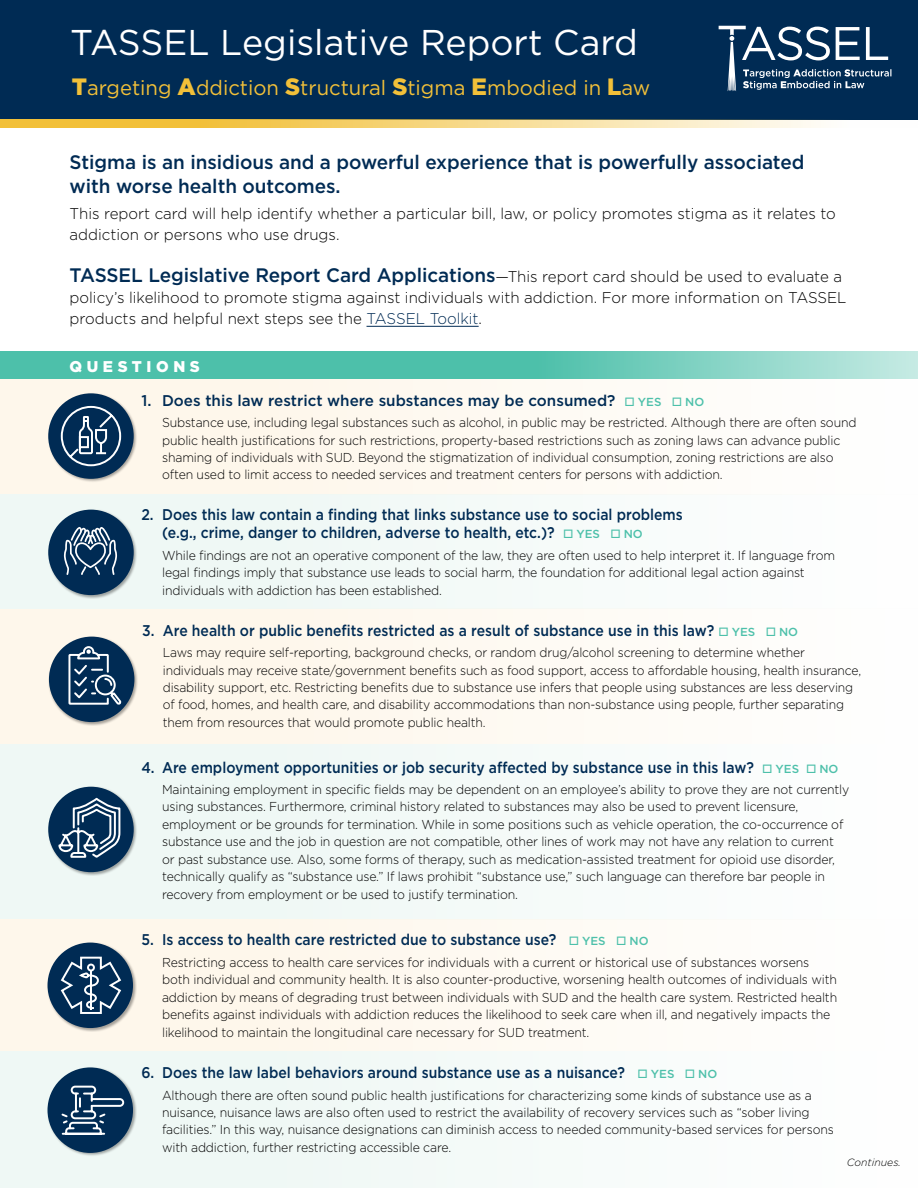
<style>
.page{position:relative;width:918px;height:1188px;background:#fff}
.page>*{position:absolute;margin:0;border:0;box-sizing:border-box;transform-origin:0 0}
.t1{font:35.85px "Gotham";color:#fff}
.t2{font:20.7px "Gotham";color:#f2c039}
.t3{font:500 19.5px/24px "Gotham";letter-spacing:-.005em;color:#002b54}
.t4{font:300 15.6px/21.1px "Gotham";color:#000}
.t5{font:900 15.6px "Gotham";letter-spacing:.3em;color:#fff}
.t6{font:500 15.45px/18.1px "Gotham";color:#002b54;scale:.9 1}
.t7{font:500 15.45px "Gotham";color:#002b54}
.t8{font:300 12.9px/17.4px "Gotham";letter-spacing:-.01em;color:#000;scale:.95 1}
.t9{font:300 12.9px/17.4px "Gotham";letter-spacing:-.01em;color:#000;scale:.94 1}
.t10{font:italic 300 10.5px "Gotham";color:#000}
.s1{font-weight:900;font-size:23.55px}
.s2{font-weight:300;font-size:15.6px;color:#000}
.s3{color:#002b54}
.s4{color:#4dc0aa}
.s5{font-size:11.7px;color:#4dc0aa}
</style>
<div class="page">
<hr style="left:367px;top:326px;width:112px;height:1px;background:#002b54">
<svg style="left:0;top:351px;width:918px;height:28px;background:#65c8b5"></svg>
<div style="left:0;top:379px;width:918px;height:116px;background:#fef9f2"></div>
<div style="left:47px;top:392px;width:91px;height:91px;background:#000;opacity:.35"></div>
<div style="left:48px;top:393px;width:86px;height:86px;background:#002b54;border-radius:50%"></div>
<svg style="left:60px;top:405px;width:62px;height:62px"></svg>
<div style="left:0;top:609px;width:918px;height:135px;background:#fef9f2"></div>
<div style="left:48px;top:636px;width:90px;height:90px;background:#000;opacity:.35"></div>
<div style="left:49px;top:637px;width:85px;height:85px;background:#002b54;border-radius:50%"></div>
<svg style="left:68px;top:645px;width:55px;height:60px"></svg>
<div style="left:0;top:495px;width:918px;height:114px;background:#eff8f5"></div>
<div style="left:47px;top:509px;width:91px;height:90px;background:#000;opacity:.35"></div>
<div style="left:48px;top:510px;width:86px;height:85px;background:#002b54;border-radius:50%"></div>
<svg style="left:64px;top:527px;width:53px;height:48px"></svg>
<div style="left:0;top:744px;width:918px;height:175px;background:#eff8f5"></div>
<div style="left:0;top:919px;width:918px;height:132px;background:#fef9f2"></div>
<div style="left:0;top:1051px;width:918px;height:137px;background:#eff8f5"></div>
<div style="left:46px;top:942px;width:91px;height:90px;background:#000;opacity:.35"></div>
<div style="left:48px;top:943px;width:85px;height:85px;background:#002b54;border-radius:50%"></div>
<svg style="left:59px;top:956px;width:64px;height:59px"></svg>
<div style="left:47px;top:786px;width:91px;height:90px;background:#000;opacity:.35"></div>
<div style="left:48px;top:787px;width:86px;height:85px;background:#002b54;border-radius:50%"></div>
<svg style="left:57px;top:799px;width:64px;height:61px"></svg>
<div style="left:46px;top:1067px;width:91px;height:90px;background:#000;opacity:.35"></div>
<div style="left:48px;top:1067px;width:85px;height:86px;background:#002b54;border-radius:50%"></div>
<svg style="left:61px;top:1085px;width:64px;height:51px"></svg>
<div style="left:0;top:0;width:918px;height:120px;background:#002b54"></div>
<svg style="left:719px;top:26px;width:172px;height:65px"></svg>
<svg style="left:0;top:120px;width:821px;height:8px;background:#f6d680"></svg>
<h1 class="t1" style="left:70px;top:22px;width:569px">TASSEL Legislative Report Card</h1>
<h2 class="t2" style="left:72px;top:76px;width:580px"><span class="s1">T</span>argeting <span class="s1">A</span>ddiction <span class="s1">S</span>tructural <span class="s1">S</span>tigma <span class="s1">E</span>mbodied in <span class="s1">L</span>aw</h2>
<h3 class="t3" style="left:70px;top:150px;width:736px">Stigma is an insidious and a powerful experience that is powerfully associated with worse health outcomes.</h3>
<p class="t4" style="left:70px;top:203px;width:768px">This report card will help identify whether a particular bill, law, or policy promotes stigma as it relates to addiction or persons who use drugs.</p>
<h3 class="t3" style="left:70px;top:263px;width:774px">TASSEL Legislative Report Card Applications<span class="s2">—This report card should be used to evaluate a</span></h3>
<p class="t4" style="left:70px;top:287px;width:779px">policy’s likelihood to promote stigma against individuals with addiction. For more information on TASSEL products and helpful next steps see the <span class="s3">TASSEL Toolkit</span>.</p>
<p class="t5" style="left:70px;top:357px;width:132px">QUESTIONS</p>
<p class="t7" style="left:141px;top:390px;width:564px">1. Does this law restrict where substances may be consumed? <span class="s4">□</span> <span class="s5">YES</span> <span class="s4">□</span> <span class="s5">NO</span></p>
<p class="t8" style="left:162px;top:414px;width:733px">Substance use, including legal substances such as alcohol, in public may be restricted. Although there are often sound public health justifications for such restrictions, property-based restrictions such as zoning laws can advance public shaming of individuals with SUD. Beyond the stigmatization of individual consumption, zoning restrictions are also often used to limit access to needed services and treatment centers for persons with addiction.</p>
<p class="t6" style="left:162px;top:505px;width:580px;text-indent:-21px">2. Does this law contain a finding that links substance use to social problems (e.g., crime, danger to children, adverse to health, etc.)? <span class="s4">□</span> <span class="s5">YES</span> <span class="s4">□</span> <span class="s5">NO</span></p>
<p class="t8" style="left:162px;top:546px;width:710px">While findings are not an operative component of the law, they are often used to help interpret it. If language from legal findings imply that substance use leads to social harm, the foundation for additional legal action against individuals with addiction has been established.</p>
<p class="t6" style="left:142px;top:621px;width:730px">3. Are health or public benefits restricted as a result of substance use in this law? <span class="s4">□</span> <span class="s5">YES</span> <span class="s4">□</span> <span class="s5">NO</span></p>
<p class="t9" style="left:163px;top:644px;width:744px">Laws may require self-reporting, background checks, or random drug/alcohol screening to determine whether individuals may receive state/government benefits such as food support, access to affordable housing, health insurance, disability support, etc. Restricting benefits due to substance use infers that people using substances are less deserving of food, homes, and health care, and disability accommodations than non-substance using people, further separating them from resources that would promote public health.</p>
<p class="t6" style="left:141px;top:758px;width:776px">4. Are employment opportunities or job security affected by substance use in this law? <span class="s4">□</span> <span class="s5">YES</span> <span class="s4">□</span> <span class="s5">NO</span></p>
<p class="t8" style="left:162px;top:780px;width:725px">Maintaining employment in specific fields may be dependent on an employee’s ability to prove they are not currently using substances. Furthermore, criminal history related to substances may also be used to prevent licensure, employment or be grounds for termination. While in some positions such as vehicle operation, the co-occurrence of substance use and the job in question are not compatible, other lines of work may not have any relation to current or past substance use. Also, some forms of therapy, such as medication-assisted treatment for opioid use disorder, technically qualify as “substance use.” If laws prohibit “substance use,” such language can therefore bar people in recovery from employment or be used to justify termination.</p>
<p class="t6" style="left:141px;top:931px;width:565px">5. Is access to health care restricted due to substance use? <span class="s4">□</span> <span class="s5">YES</span> <span class="s4">□</span> <span class="s5">NO</span></p>
<p class="t8" style="left:162px;top:953px;width:712px">Restricting access to health care services for individuals with a current or historical use of substances worsens both individual and community health. It is also counter-productive, worsening health outcomes of individuals with addiction by means of degrading trust between individuals with SUD and the health care system. Restricted health benefits against individuals with addiction reduces the likelihood to seek care when ill, and negatively impacts the likelihood to maintain the longitudinal care necessary for SUD treatment.</p>
<p class="t6" style="left:141px;top:1063px;width:641px">6. Does the law label behaviors around substance use as a nuisance? <span class="s4">□</span> <span class="s5">YES</span> <span class="s4">□</span> <span class="s5">NO</span></p>
<p class="t8" style="left:162px;top:1086px;width:709px">Although there are often sound public health justifications for characterizing some kinds of substance use as a nuisance, nuisance laws are also often used to restrict the availability of recovery services such as “sober living facilities.” In this way, nuisance designations can diminish access to needed community-based services for persons with addiction, further restricting accessible care.</p>
<p class="t10" style="left:847px;top:1157px;width:56px">Continues.</p>
</div>
